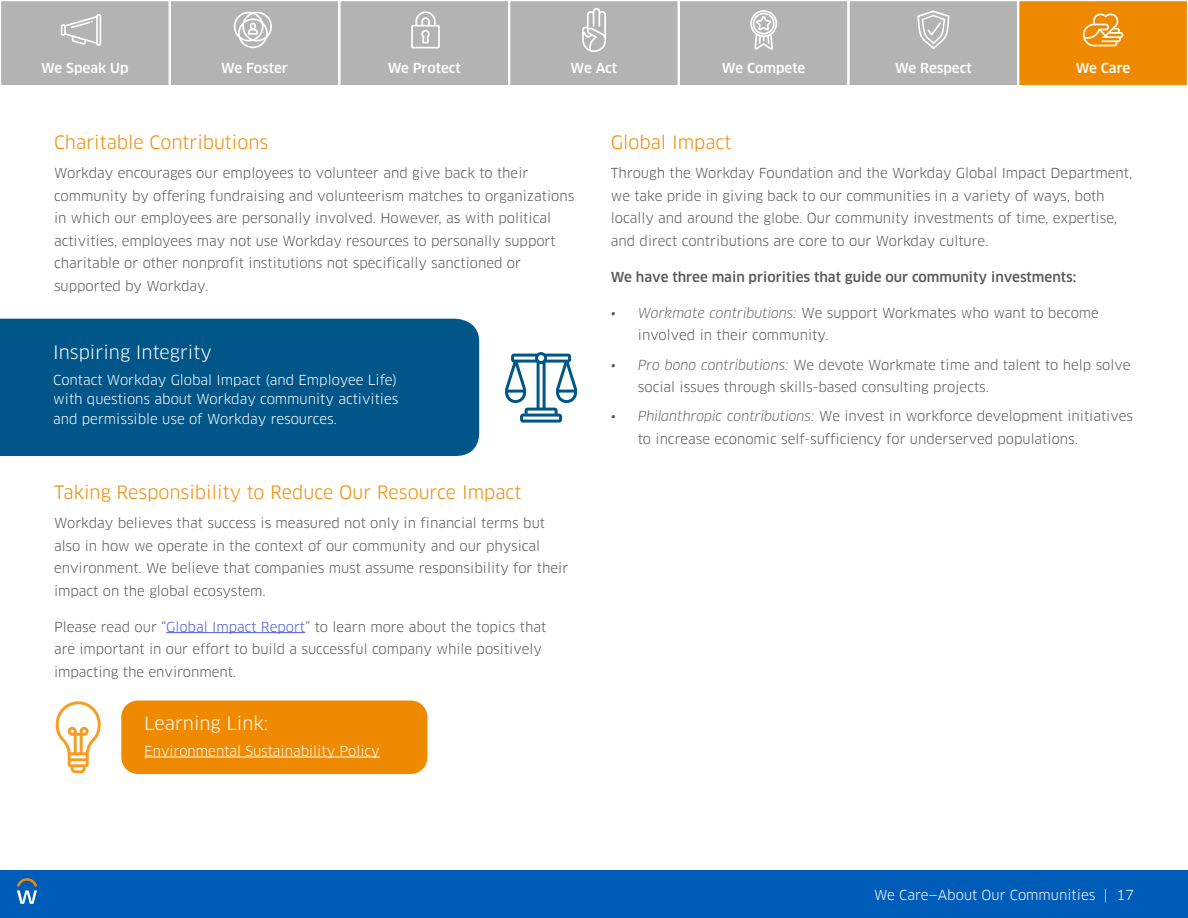
<style>
.page{position:relative;width:1188px;height:918px;background:#fff}
.page>*{position:absolute;margin:0;border:0;box-sizing:border-box;transform-origin:0 0}
.t1{font:18px "Clan OT";color:#ef8a00}
.t2{font:18px "Clan OT";color:#fff}
.t3{font:13.5px/22.5px "Clan OT";color:#595959}
.t4{font:13.5px/19.5px "Clan OT";color:#fff;text-align:justify}
.t5{font:500 13.5px "Clan OT";color:#595959}
.t6{font:500 13.5px "Clan OT";letter-spacing:-.005em;color:#fff}
.s1{color:#4f5cd6}
.s2{font-style:italic}
</style>
<div class="page">
<svg style="left:1px;top:1px;width:1186px;height:83px;background:#beb09d"></svg>
<div style="left:0;top:870px;width:1188px;height:48px;background:#005cb9"></div>
<svg style="left:17px;top:878px;width:20px;height:26px"></svg>
<hr style="left:166px;top:632px;width:139px;height:1px;background:#4f5cd6">
<div style="left:120px;top:699px;width:309px;height:77px;background:#ef8a00;border-radius:18px"></div>
<div style="left:118px;top:698px;width:312px;height:79px;border:3px solid #fff;border-radius:18px"></div>
<hr style="left:144px;top:757px;width:236px;height:1px;background:#fff">
<svg style="left:56px;top:701px;width:45px;height:72px"></svg>
<div style="left:0;top:318px;width:480px;height:138px;background:#005589"></div>
<svg style="left:505px;top:352px;width:72px;height:71px"></svg>
<p class="t6" style="left:41px;top:60px;width:89px">We Speak Up</p>
<p class="t6" style="left:221px;top:60px;width:68px">We Foster</p>
<p class="t6" style="left:388px;top:60px;width:75px">We Protect</p>
<p class="t6" style="left:571px;top:60px;width:48px">We Act</p>
<p class="t6" style="left:722px;top:60px;width:85px">We Compete</p>
<p class="t6" style="left:895px;top:60px;width:78px">We Respect</p>
<p class="t6" style="left:1076px;top:60px;width:56px">We Care</p>
<h1 class="t1" style="left:54px;top:132px;width:216px">Charitable Contributions</h1>
<p class="t3" style="left:54px;top:162px;width:522px">Workday encourages our employees to volunteer and give back to their community by offering fundraising and volunteerism matches to organizations in which our employees are personally involved. However, as with political activities, employees may not use Workday resources to personally support charitable or other nonprofit institutions not specifically sanctioned or supported by Workday.</p>
<h1 class="t2" style="left:53px;top:341px;width:160px">Inspiring Integrity</h1>
<p class="t4" style="left:53px;top:370px;width:347px">Contact Workday Global Impact (and Employee Life) with questions about Workday community activities and permissible use of Workday resources.</p>
<h1 class="t1" style="left:54px;top:481px;width:469px">Taking Responsibility to Reduce Our Resource Impact</h1>
<p class="t3" style="left:54px;top:512px;width:516px">Workday believes that success is measured not only in financial terms but also in how we operate in the context of our community and our physical environment. We believe that companies must assume responsibility for their impact on the global ecosystem.</p>
<p class="t3" style="left:54px;top:615px;width:494px">Please read our “<span class="s1">Global Impact Report</span>” to learn more about the topics that are important in our effort to build a successful company while positively impacting the environment.</p>
<h1 class="t2" style="left:144px;top:712px;width:125px">Learning Link:</h1>
<p class="t4" style="left:144px;top:741px;width:237px">Environmental Sustainability Policy</p>
<h1 class="t1" style="left:611px;top:132px;width:122px">Global Impact</h1>
<p class="t3" style="left:611px;top:162px;width:523px">Through the Workday Foundation and the Workday Global Impact Department, we take pride in giving back to our communities in a variety of ways, both locally and around the globe. Our community investments of time, expertise, and direct contributions are core to our Workday culture.</p>
<p class="t5" style="left:611px;top:269px;width:467px">We have three main priorities that guide our community investments:</p>
<p class="t3" style="left:638px;top:302px;width:463px;text-indent:-27px"><span class="s2">• Workmate contributions:</span> We support Workmates who want to become involved in their community.</p>
<p class="t3" style="left:638px;top:353px;width:494px;text-indent:-27px"><span class="s2">• Pro bono contributions:</span> We devote Workmate time and talent to help solve social issues through skills-based consulting projects.</p>
<p class="t3" style="left:638px;top:405px;width:497px;text-indent:-27px"><span class="s2">• Philanthropic contributions:</span> We invest in workforce development initiatives to increase economic self-sufficiency for underserved populations.</p>
<p class="t4" style="left:874px;top:886px;width:261px">We Care—About Our Communities | 17</p>
</div>
